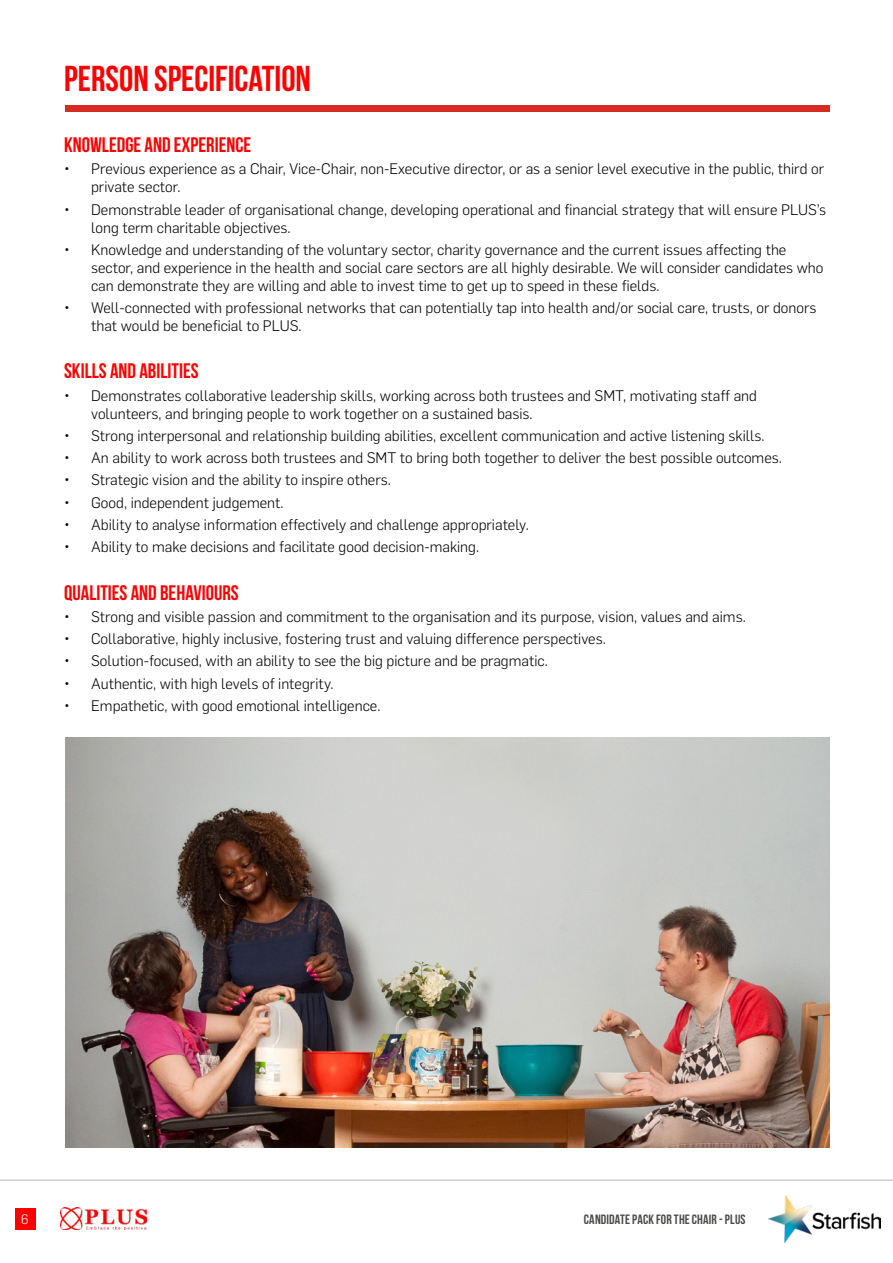
<style>
.page{position:relative;width:893px;height:1263px;background:#fff}
.page>*{position:absolute;margin:0;border:0;box-sizing:border-box;transform-origin:0 0}
.t1{font:700 36px "Bebas Neue";color:#f00}
.t2{font:700 21px "Bebas Neue";color:#f00}
.t3{font:300 15px/18px "Flama";color:#000}
.t4{font:700 13.5px "Bebas Neue";letter-spacing:.01em;color:#4a4a49}
.t5{font:300 13.5px "Flama";color:#fff}
</style>
<div class="page">
<img style="left:61px;top:1208px;width:86px;height:22px">
<img style="left:768px;top:1196px;width:112px;height:46px">
<div style="left:15px;top:1208px;width:20px;height:21px;background:#f00"></div>
<hr style="left:0;top:1179px;width:893px;height:2px;background:#000">
<div style="left:65px;top:105px;width:764px;height:7px;background:#d82b23"></div>
<img style="left:65px;top:738px;width:764px;height:409px">
<h1 class="t1" style="left:64px;top:59px;width:248px">PERSON SPECIFICATION</h1>
<h2 class="t2" style="left:64px;top:133px;width:189px">KNOWLEDGE AND EXPERIENCE</h2>
<p class="t3" style="left:91px;top:159px;width:735px;text-indent:-27px">• Previous experience as a Chair, Vice-Chair, non-Executive director, or as a senior level executive in the public, third or private sector.</p>
<p class="t3" style="left:91px;top:199px;width:737px;text-indent:-27px">• Demonstrable leader of organisational change, developing operational and financial strategy that will ensure PLUS’s long term charitable objectives.</p>
<p class="t3" style="left:91px;top:240px;width:734px;text-indent:-27px">• Knowledge and understanding of the voluntary sector, charity governance and the current issues affecting the sector, and experience in the health and social care sectors are all highly desirable. We will consider candidates who can demonstrate they are willing and able to invest time to get up to speed in these fields.</p>
<p class="t3" style="left:91px;top:298px;width:727px;text-indent:-27px">• Well-connected with professional networks that can potentially tap into health and/or social care, trusts, or donors that would be beneficial to PLUS.</p>
<h2 class="t2" style="left:64px;top:360px;width:136px">SKILLS AND ABILITIES</h2>
<p class="t3" style="left:91px;top:386px;width:667px;text-indent:-27px">• Demonstrates collaborative leadership skills, working across both trustees and SMT, motivating staff and volunteers, and bringing people to work together on a sustained basis.</p>
<p class="t3" style="left:64px;top:426px;width:702px">• Strong interpersonal and relationship building abilities, excellent communication and active listening skills.</p>
<p class="t3" style="left:64px;top:448px;width:719px">• An ability to work across both trustees and SMT to bring both together to deliver the best possible outcomes.</p>
<p class="t3" style="left:64px;top:470px;width:328px">• Strategic vision and the ability to inspire others.</p>
<p class="t3" style="left:64px;top:493px;width:221px">• Good, independent judgement.</p>
<p class="t3" style="left:64px;top:515px;width:466px">• Ability to analyse information effectively and challenge appropriately.</p>
<p class="t3" style="left:64px;top:537px;width:417px">• Ability to make decisions and facilitate good decision-making.</p>
<h2 class="t2" style="left:64px;top:581px;width:176px">QUALITIES AND BEHAVIOURS</h2>
<p class="t3" style="left:64px;top:607px;width:683px">• Strong and visible passion and commitment to the organisation and its purpose, vision, values and aims.</p>
<p class="t3" style="left:64px;top:629px;width:543px">• Collaborative, highly inclusive, fostering trust and valuing difference perspectives.</p>
<p class="t3" style="left:64px;top:651px;width:485px">• Solution-focused, with an ability to see the big picture and be pragmatic.</p>
<p class="t3" style="left:64px;top:674px;width:271px">• Authentic, with high levels of integrity.</p>
<p class="t3" style="left:64px;top:696px;width:318px">• Empathetic, with good emotional intelligence.</p>
<p class="t5" style="left:21px;top:1210px;width:9px">6</p>
<p class="t4" style="left:584px;top:1211px;width:163px">CANDIDATE PACK FOR THE CHAIR - PLUS</p>
</div>
